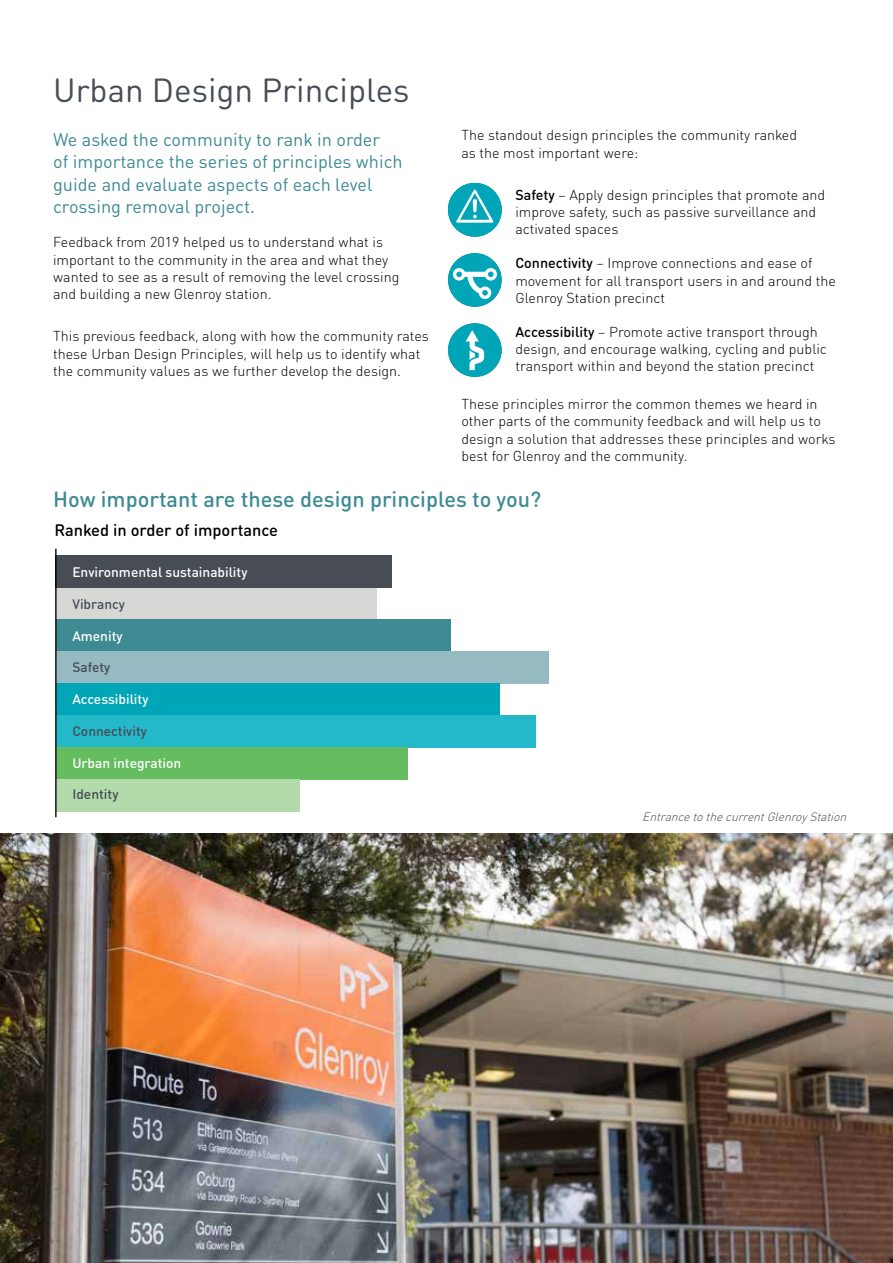
<style>
.page{position:relative;width:893px;height:1263px;background:#fff}
.page>*{position:absolute;margin:0;border:0;box-sizing:border-box;transform-origin:0 0}
.t1{font:33px "DIN Round OT";color:#474c55}
.t2{font:500 21.75px "DIN Round OT";color:#3e8b94}
.t3{font:18px/22.5px "DIN Round OT";color:#3e8b94}
.t4{font:500 16.5px "DIN Round OT";color:#000}
.t5{font:300 14.25px/17.1px "DIN Round OT";color:#000}
.t6{font:500 13.65px "DIN Round OT";color:#fff}
.t7{font:500 13.65px "DIN Round OT";color:#474c55}
.t8{font:italic 300 12px "DIN Round OT";color:#474c55}
.s1{font-weight:500}
</style>
<div class="page">
<img style="left:0;top:833px;width:893px;height:430px">
<div style="left:448px;top:253px;width:54px;height:54px;background:#00a5b8;border-radius:50%"></div>
<svg style="left:453px;top:268px;width:44px;height:31px"></svg>
<div style="left:448px;top:323px;width:54px;height:54px;background:#00a5b8;border-radius:50%"></div>
<svg style="left:466px;top:330px;width:18px;height:40px"></svg>
<svg style="left:448px;top:183px;width:54px;height:54px"></svg>
<div style="left:56px;top:587px;width:321px;height:32px;background:#d7d8d6"></div>
<div style="left:56px;top:619px;width:394px;height:32px;background:#3e8b94"></div>
<div style="left:56px;top:651px;width:492px;height:33px;background:#96bac1"></div>
<div style="left:56px;top:683px;width:444px;height:33px;background:#00a5b8"></div>
<div style="left:56px;top:715px;width:479px;height:33px;background:#24b9c9"></div>
<div style="left:56px;top:747px;width:351px;height:33px;background:#65bd60"></div>
<div style="left:56px;top:779px;width:244px;height:33px;background:#b2daaa"></div>
<div style="left:56px;top:555px;width:336px;height:32px;background:#474c55"></div>
<hr style="left:55px;top:549px;width:2px;height:268px;background:#000">
<h1 class="t1" style="left:53px;top:70px;width:358px">Urban Design Principles</h1>
<p class="t3" style="left:53px;top:128px;width:351px">We asked the community to rank in order<br>of importance the series of principles which guide and evaluate aspects of each level crossing removal project.</p>
<p class="t5" style="left:53px;top:234px;width:348px">Feedback from 2019 helped us to understand what is important to the community in the area and what they wanted to see as a result of removing the level crossing and building a new Glenroy station.</p>
<p class="t5" style="left:53px;top:328px;width:377px">This previous feedback, along with how the community rates these Urban Design Principles, will help us to identify what the community values as we further develop the design.</p>
<p class="t5" style="left:461px;top:127px;width:337px">The standout design principles the community ranked as the most important were:</p>
<p class="t5" style="left:515px;top:186px;width:311px"><span class="s1">Safety</span> – Apply design principles that promote and improve safety, such as passive surveillance and activated spaces</p>
<p class="t5" style="left:515px;top:255px;width:322px"><span class="s1">Connectivity</span> – Improve connections and ease of movement for all transport users in and around the<br>Glenroy Station precinct</p>
<p class="t5" style="left:515px;top:323px;width:313px"><span class="s1">Accessibility</span> – Promote active transport through design, and encourage walking, cycling and public transport within and beyond the station precinct</p>
<p class="t5" style="left:461px;top:396px;width:376px">These principles mirror the common themes we heard in other parts of the community feedback and will help us to design a solution that addresses these principles and works best for Glenroy and the community.</p>
<h2 class="t2" style="left:53px;top:485px;width:490px">How important are these design principles to you?</h2>
<p class="t4" style="left:55px;top:519px;width:225px">Ranked in order of importance</p>
<p class="t6" style="left:72px;top:564px;width:177px">Environmental sustainability</p>
<p class="t7" style="left:72px;top:595px;width:54px">Vibrancy</p>
<p class="t6" style="left:72px;top:627px;width:52px">Amenity</p>
<p class="t7" style="left:72px;top:659px;width:40px">Safety</p>
<p class="t6" style="left:72px;top:690px;width:78px">Accessibility</p>
<p class="t7" style="left:72px;top:722px;width:76px">Connectivity</p>
<p class="t6" style="left:72px;top:754px;width:110px">Urban integration</p>
<p class="t7" style="left:72px;top:786px;width:48px">Identity</p>
<p class="t8" style="left:642px;top:809px;width:209px">EntrancetothecurrentGlenroyStation</p>
</div>
